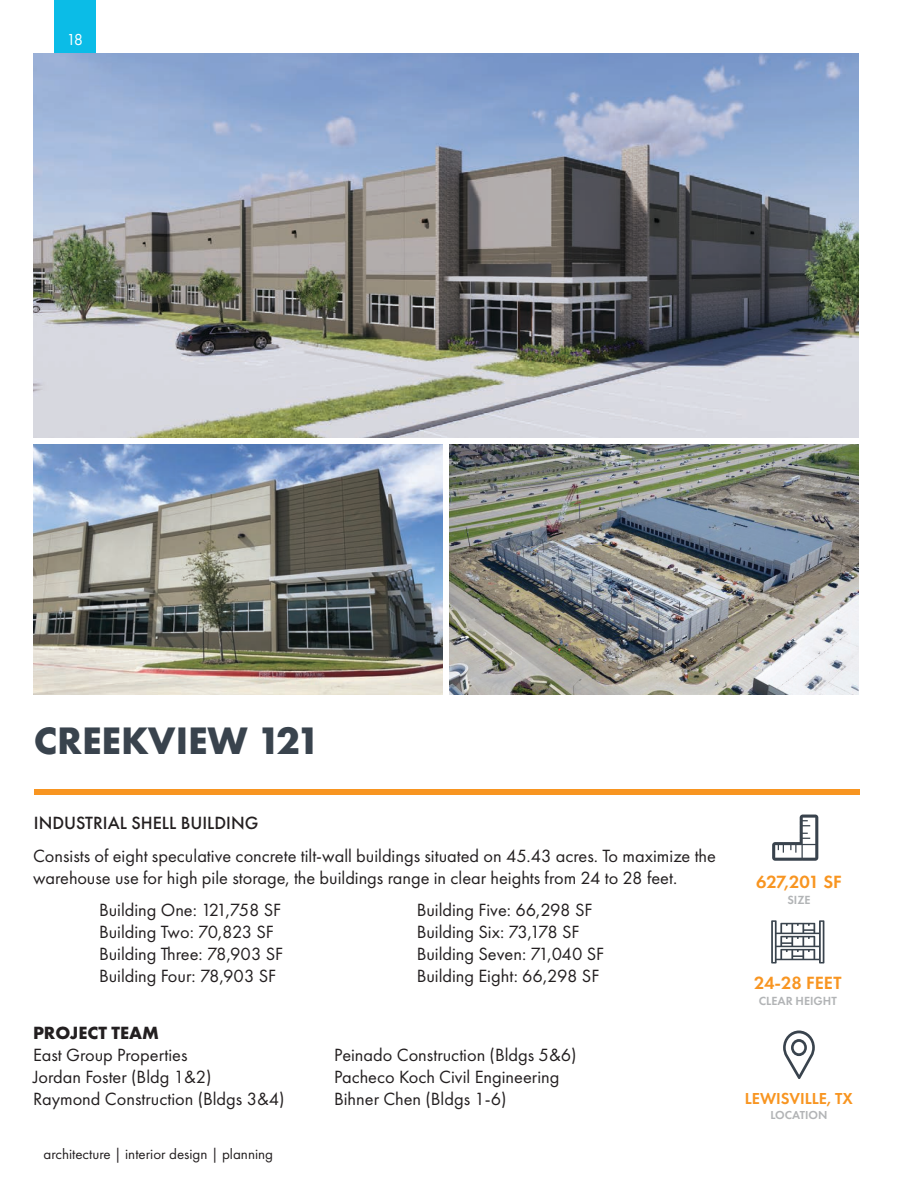
<style>
.page{position:relative;width:918px;height:1188px;background:#fff}
.page>*{position:absolute;margin:0;border:0;box-sizing:border-box;transform-origin:0 0}
.t1{font:700 39.75px "Futura PT";color:#39434d}
.t2{font:18.3px/22px "Futura PT";color:#231f20}
.t3{font:500 18.3px "Futura PT";color:#231f20}
.t4{font:600 18.3px "Futura PT";color:#f89521}
.t5{font:700 18.3px "Futura PT";color:#231f20}
.t6{font:600 16.5px "Futura PT";color:#f89521}
.t7{font:16.5px "Futura PT";color:#fff}
.t8{font:15px "Futura PT";color:#231f20}
.t9{font:600 12.3px "Futura PT";color:#b2b4b6}
.t10{font:600 12px "Futura PT";color:#b2b4b6}
</style>
<div class="page">
<div style="left:54px;top:0;width:41px;height:53px;background:#0bbce7"></div>
<div style="left:34px;top:790px;width:825px;height:5px;background:#f89521"></div>
<img style="left:34px;top:53px;width:825px;height:384px">
<img style="left:34px;top:444px;width:408px;height:250px">
<img style="left:450px;top:444px;width:409px;height:250px">
<svg style="left:772px;top:815px;width:46px;height:46px"></svg>
<svg style="left:771px;top:920px;width:53px;height:44px"></svg>
<svg style="left:783px;top:1031px;width:32px;height:48px"></svg>
<p class="t7" style="left:66px;top:29px;width:18px">18</p>
<p class="t1" style="left:34px;top:715px;width:288px">CREEKVIEW 121</p>
<p class="t3" style="left:34px;top:811px;width:226px">INDUSTRIAL SHELL BUILDING</p>
<p class="t2" style="left:33px;top:844px;width:684px">Consists of eight speculative concrete tilt-wall buildings situated on 45.43 acres. To maximize the warehouse use for high pile storage, the buildings range in clear heights from 24 to 28 feet.</p>
<p class="t2" style="left:99px;top:899px;width:184px">Building One: 121,758 SF</p>
<p class="t2" style="left:99px;top:921px;width:176px">Building Two: 70,823 SF</p>
<p class="t2" style="left:99px;top:943px;width:186px">Building Three: 78,903 SF</p>
<p class="t2" style="left:99px;top:965px;width:179px">Building Four: 78,903 SF</p>
<p class="t5" style="left:33px;top:1021px;width:128px">PROJECT TEAM</p>
<p class="t2" style="left:33px;top:1044px;width:156px">East Group Properties</p>
<p class="t2" style="left:33px;top:1066px;width:180px">Jordan Foster (Bldg 1&amp;2)</p>
<p class="t2" style="left:33px;top:1088px;width:253px">Raymond Construction (Bldgs 3&amp;4)</p>
<p class="t8" style="left:44px;top:1145px;width:231px">architecture | interior design | planning</p>
<p class="t2" style="left:417px;top:899px;width:177px">Building Five: 66,298 SF</p>
<p class="t2" style="left:417px;top:921px;width:164px">Building Six: 73,178 SF</p>
<p class="t2" style="left:417px;top:943px;width:189px">Building Seven: 71,040 SF</p>
<p class="t2" style="left:417px;top:965px;width:184px">Building Eight: 66,298 SF</p>
<p class="t2" style="left:334px;top:1044px;width:244px">Peinado Construction (Bldgs 5&amp;6)</p>
<p class="t2" style="left:334px;top:1066px;width:227px">Pacheco Koch Civil Engineering</p>
<p class="t2" style="left:334px;top:1088px;width:174px">Bihner Chen (Bldgs 1-6)</p>
<p class="t4" style="left:756px;top:871px;width:87px">627,201 SF</p>
<p class="t9" style="left:787px;top:892px;width:25px">SIZE</p>
<p class="t4" style="left:754px;top:972px;width:89px">24-28 FEET</p>
<p class="t9" style="left:759px;top:993px;width:80px">CLEAR HEIGHT</p>
<p class="t6" style="left:745px;top:1088px;width:110px">LEWISVILLE, TX</p>
<p class="t10" style="left:770px;top:1107px;width:58px">LOCATION</p>
</div>
